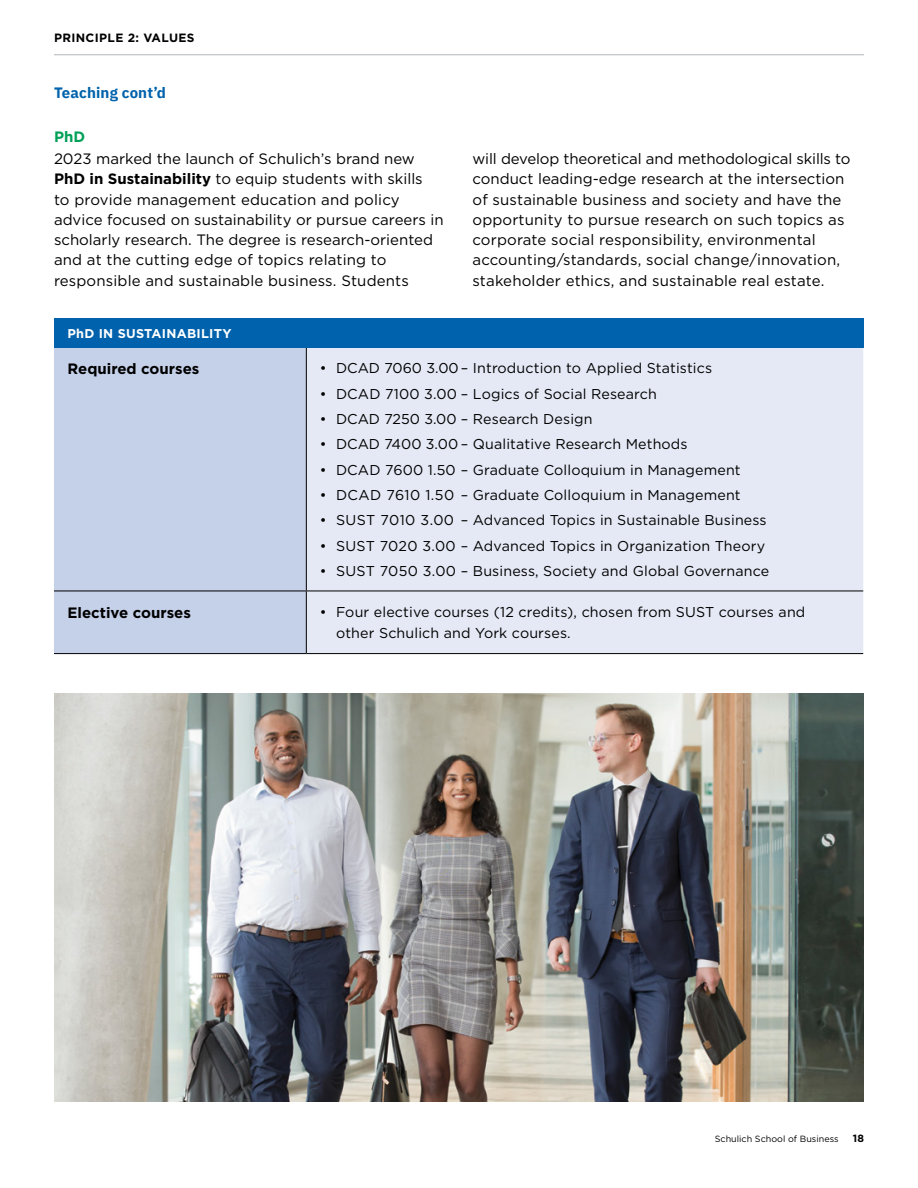
<style>
.page{position:relative;width:918px;height:1188px;background:#fff}
.page>*{position:absolute;margin:0;border:0;box-sizing:border-box;transform-origin:0 0}
.t1{font:15px/20.2px "Gotham";color:#000}
.t2{font:700 15px "Gotham";color:#000}
.t3{font:700 15px "IBM Plex Sans";letter-spacing:.01em;color:#0062ac}
.t4{font:700 15px "Gotham";color:#00a057}
.t5{font:14.25px/21px "Gotham";letter-spacing:.01em;color:#000}
.t6{font:700 12.75px "Gotham";letter-spacing:.02em;color:#fff}
.t7{font:700 12px "Gotham";letter-spacing:.03em;color:#000}
.t8{font:700 10.5px "Gotham";color:#000}
.t9{font:9px "Gotham";color:#000}
.s1{font-weight:700}
</style>
<div class="page">
<img style="left:54px;top:693px;width:810px;height:409px">
<hr style="left:54px;top:54px;width:810px;height:1px;background:#bcbec0">
<div style="left:54px;top:348px;width:252px;height:305px;background:#c5d0e9"></div>
<div style="left:307px;top:348px;width:556px;height:305px;background:#e5e9f5"></div>
<hr style="left:306px;top:347px;width:1px;height:244px;background:#000">
<hr style="left:54px;top:591px;width:252px;height:1px;background:#000">
<hr style="left:306px;top:591px;width:557px;height:1px;background:#000">
<hr style="left:306px;top:591px;width:1px;height:62px;background:#000">
<hr style="left:54px;top:653px;width:252px;height:1px;background:#000">
<hr style="left:306px;top:653px;width:557px;height:1px;background:#000">
<div style="left:54px;top:319px;width:810px;height:29px;background:#0062ac"></div>
<p class="t7" style="left:54px;top:30px;width:142px">PRINCIPLE 2: VALUES</p>
<p class="t3" style="left:54px;top:81px;width:113px">Teaching cont’d</p>
<p class="t4" style="left:54px;top:126px;width:33px">PhD</p>
<p class="t1" style="left:54px;top:148px;width:391px">2023 marked the launch of Schulich’s brand new <span class="s1">PhD in Sustainability</span> to equip students with skills<br>to provide management education and policy advice focused on sustainability or pursue careers in scholarly research. The degree is research-oriented and at the cutting edge of topics relating to responsible and sustainable business. Students</p>
<p class="t1" style="left:472px;top:148px;width:380px">will develop theoretical and methodological skills to conduct leading-edge research at the intersection of sustainable business and society and have the opportunity to pursue research on such topics as corporate social responsibility, environmental accounting/standards, social change/innovation, stakeholder ethics, and sustainable real estate.</p>
<p class="t6" style="left:68px;top:325px;width:165px">PhD IN SUSTAINABILITY</p>
<p class="t2" style="left:68px;top:359px;width:133px">Required courses</p>
<p class="t5" style="left:320px;top:357px;width:394px">• DCAD 7060 3.00 – Introduction to Applied Statistics</p>
<p class="t5" style="left:320px;top:383px;width:339px">• DCAD 7100 3.00 – Logics of Social Research</p>
<p class="t5" style="left:320px;top:408px;width:274px">• DCAD 7250 3.00 – Research Design</p>
<p class="t5" style="left:320px;top:433px;width:369px">• DCAD 7400 3.00 – Qualitative Research Methods</p>
<p class="t5" style="left:320px;top:459px;width:422px">• DCAD 7600 1.50 – Graduate Colloquium in Management</p>
<p class="t5" style="left:320px;top:484px;width:422px">• DCAD 7610 1.50 – Graduate Colloquium in Management</p>
<p class="t5" style="left:320px;top:509px;width:448px">• SUST 7010 3.00 – Advanced Topics in Sustainable Business</p>
<p class="t5" style="left:320px;top:535px;width:447px">• SUST 7020 3.00 – Advanced Topics in Organization Theory</p>
<p class="t5" style="left:320px;top:560px;width:451px">• SUST 7050 3.00 – Business, Society and Global Governance</p>
<p class="t2" style="left:68px;top:603px;width:125px">Elective courses</p>
<p class="t5" style="left:336px;top:602px;width:471px;text-indent:-16px">• Four elective courses (12 credits), chosen from SUST courses and other Schulich and York courses.</p>
<p class="t9" style="left:715px;top:1133px;width:125px">Schulich School of Business</p>
<p class="t8" style="left:853px;top:1131px;width:13px">18</p>
</div>
